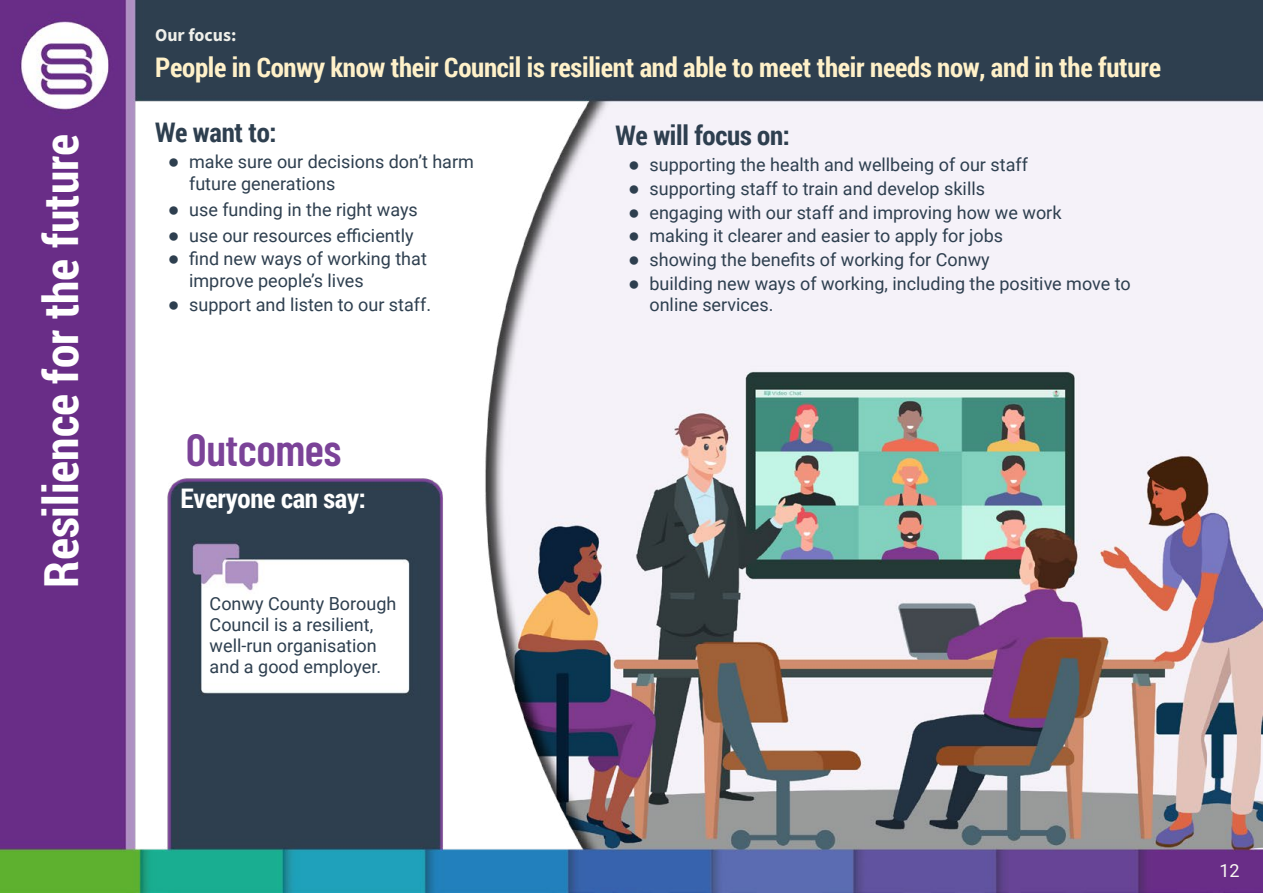
<style>
.page{position:relative;width:1263px;height:893px;background:#fff}
.page>*{position:absolute;margin:0;border:0;box-sizing:border-box;transform-origin:0 0}
.t1{font:700 48px "Roboto Condensed";color:#fff}
.t2{font:600 45px "Barlow Condensed";letter-spacing:-.01em;color:#7b4398}
.t3{font:700 27px "Roboto Condensed";letter-spacing:-.01em;color:#fff1c9}
.t4{font:700 27px "Roboto Condensed";letter-spacing:-.01em;color:#2e3f4f}
.t5{font:700 27px "Roboto Condensed";letter-spacing:-.01em;color:#fff}
.t6{font:18px/21.6px "Roboto";color:#2e3f4f}
.t7{font:700 18px "Source Sans Pro";color:#efefea}
.t8{font:18px "Roboto";color:#f9f8f3}
.s1{font-family:"Arial";font-weight:700;font-size:19.5px}
</style>
<div class="page">
<img style="left:0;top:0;width:1263px;height:893px">
<p class="t1" style="left:27px;top:587px;width:455px;rotate:-90deg">Resilience for the future</p>
<p class="t7" style="left:155px;top:23px;width:83px">Our focus:</p>
<p class="t3" style="left:155px;top:49px;width:1007px">People in Conwy know their Council is resilient and able to meet their needs now, and in the future</p>
<p class="t4" style="left:155px;top:114px;width:123px">We want to:</p>
<p class="t6" style="left:189px;top:150px;width:286px;text-indent:-21px"><span class="s1">●</span> make sure our decisions don’t harm future generations</p>
<p class="t6" style="left:168px;top:198px;width:251px"><span class="s1">●</span> use funding in the right ways</p>
<p class="t6" style="left:168px;top:224px;width:247px"><span class="s1">●</span> use our resources efficiently</p>
<p class="t6" style="left:189px;top:247px;width:239px;text-indent:-21px"><span class="s1">●</span> find new ways of working that improve people’s lives</p>
<p class="t6" style="left:168px;top:293px;width:265px"><span class="s1">●</span> support and listen to our staff.</p>
<p class="t2" style="left:186px;top:422px;width:157px">Outcomes</p>
<p class="t5" style="left:181px;top:480px;width:187px">Everyone can say:</p>
<p class="t6" style="left:210px;top:593px;width:188px;line-height:21px">Conwy County Borough<br>Council is a resilient, well-run organisation and a good employer.</p>
<p class="t4" style="left:615px;top:117px;width:176px">We will focus on:</p>
<p class="t6" style="left:628px;top:153px;width:401px"><span class="s1">●</span> supporting the health and wellbeing of our staff</p>
<p class="t6" style="left:628px;top:177px;width:358px"><span class="s1">●</span> supporting staff to train and develop skills</p>
<p class="t6" style="left:628px;top:201px;width:435px"><span class="s1">●</span> engaging with our staff and improving how we work</p>
<p class="t6" style="left:628px;top:224px;width:376px"><span class="s1">●</span> making it clearer and easier to apply for jobs</p>
<p class="t6" style="left:628px;top:248px;width:363px"><span class="s1">●</span> showing the benefits of working for Conwy</p>
<p class="t6" style="left:649px;top:272px;width:483px;text-indent:-21px"><span class="s1">●</span> building new ways of working, including the positive move to online services.</p>
<p class="t8" style="left:1219px;top:858px;width:22px">12</p>
</div>
